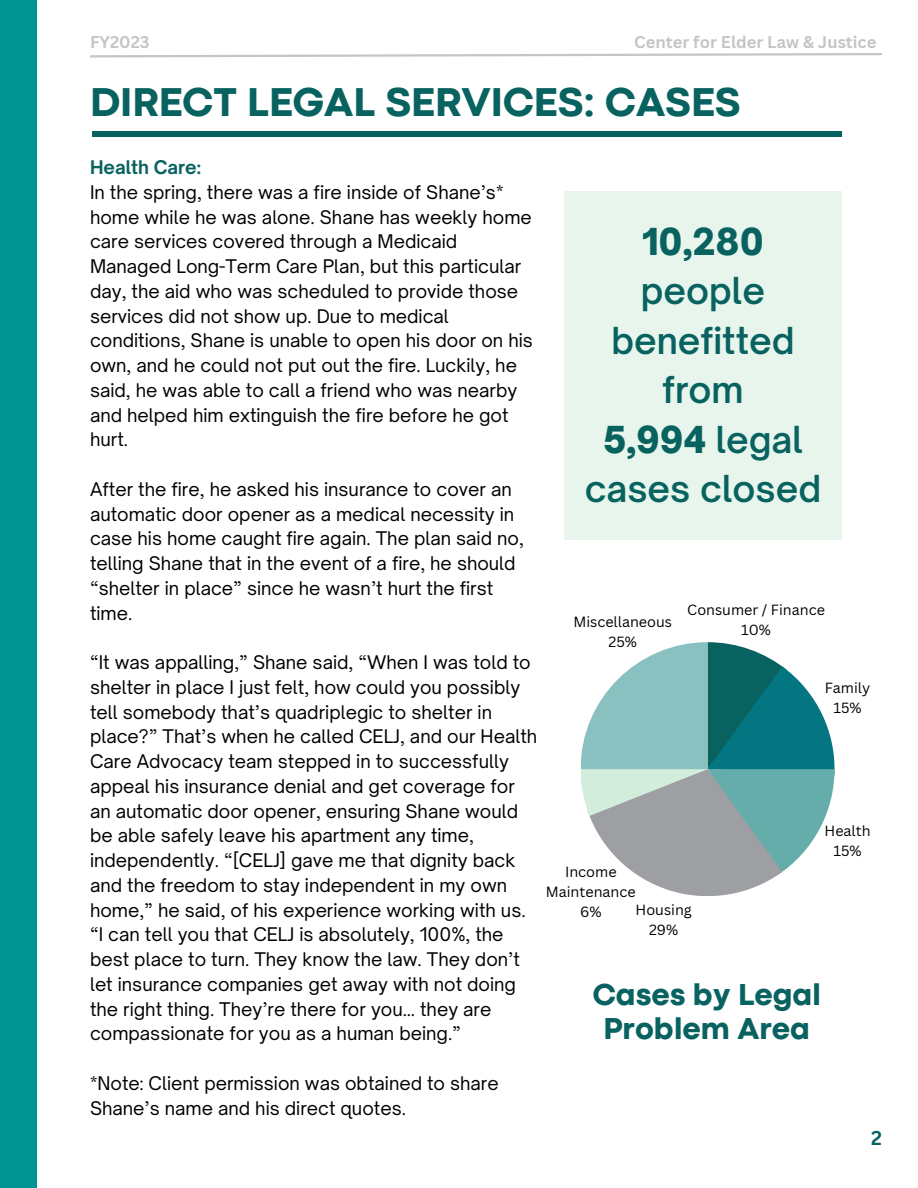
<style>
.page{position:relative;width:918px;height:1188px;background:#fff}
.page>*{position:absolute;margin:0;border:0;box-sizing:border-box;transform-origin:0 0}
.t1{font:800 42px "Codec Pro";color:#08625f}
.t2{font:600 35.55px/49.5px "Open Sauce One";color:#08625f;text-align:center}
.t3{font:800 31.5px/34.5px "Codec Pro";color:#08625f;text-align:center}
.t4{font:700 19.5px "Canva Sans";color:#08625f}
.t5{font:18px/24.8px "Open Sauce One";color:#000}
.t6{font:700 18px "Open Sauce One";color:#08625f}
.t7{font:700 16.5px "Canva Sans";color:#c3c5c6}
.t8{font:14.4px/20.1px "Canva Sans";color:#000;text-align:center}
.s1{font-weight:900}
</style>
<div class="page">
<div style="left:0;top:0;width:37px;height:1188px;background:#009490"></div>
<div style="left:92px;top:131px;width:750px;height:5px;background:#08625f"></div>
<svg style="left:581px;top:642px;width:254px;height:254px"></svg>
<div style="left:497px;top:624px;width:108px;height:52px;background:#fff"></div>
<svg style="left:90px;top:53px;width:792px;height:5px"></svg>
<div style="left:564px;top:192px;width:278px;height:348px;background:#e7f5ec"></div>
<p class="t7" style="left:90px;top:31px;width:61px">FY2023</p>
<p class="t7" style="left:634px;top:31px;width:244px">Center for Elder Law &amp; Justice</p>
<p class="t1" style="left:90px;top:87px;width:652px">DIRECT LEGAL SERVICES: CASES</p>
<p class="t6" style="left:90px;top:156px;width:113px">Health Care:</p>
<p class="t5" style="left:90px;top:180px;width:444px">In the spring, there was a fire inside of Shane’s* home while he was alone. Shane has weekly home care services covered through a Medicaid Managed Long-Term Care Plan, but this particular day, the aid who was scheduled to provide those services did not show up. Due to medical conditions, Shane is unable to open his door on his own, and he could not put out the fire. Luckily, he said, he was able to call a friend who was nearby and helped him extinguish the fire before he got hurt.</p>
<p class="t5" style="left:90px;top:477px;width:435px">After the fire, he asked his insurance to cover an automatic door opener as a medical necessity in case his home caught fire again. The plan said no, telling Shane that in the event of a fire, he should “shelter in place” since he wasn’t hurt the first time.</p>
<p class="t5" style="left:90px;top:650px;width:449px">“It was appalling,” Shane said, “When I was told to shelter in place I just felt, how could you possibly tell somebody that’s quadriplegic to shelter in place?” That’s when he called CELJ, and our Health Care Advocacy team stepped in to successfully appeal his insurance denial and get coverage for an automatic door opener, ensuring Shane would be able safely leave his apartment any time, independently. “[CELJ] gave me that dignity back and the freedom to stay independent in my own home,” he said, of his experience working with us. “I can tell you that CELJ is absolutely, 100%, the best place to turn. They know the law. They don’t let insurance companies get away with not doing the right thing. They’re there for you… they are compassionate for you as a human being.”</p>
<p class="t5" style="left:90px;top:1071px;width:410px">*Note: Client permission was obtained to share<br>Shane’s name and his direct quotes.</p>
<p class="t2" style="left:611px;top:216px;width:185px"><span class="s1">10,280 </span>people benefitted from</p>
<p class="t2" style="left:585px;top:414px;width:238px"><span class="s1">5,994</span> legal cases closed</p>
<p class="t8" style="left:687px;top:599px;width:139px">Consumer / Finance</p>
<p class="t8" style="left:741px;top:619px;width:31px">10%</p>
<p class="t8" style="left:573px;top:612px;width:100px">Miscellaneous</p>
<p class="t8" style="left:608px;top:632px;width:30px">25%</p>
<p class="t8" style="left:825px;top:678px;width:47px">Family</p>
<p class="t8" style="left:833px;top:698px;width:30px">15%</p>
<p class="t8" style="left:408px;top:778px;width:146px">Income Maintenance</p>
<p class="t8" style="left:470px;top:798px;width:23px">6%</p>
<p class="t8" style="left:825px;top:820px;width:48px">Health</p>
<p class="t8" style="left:833px;top:840px;width:30px">15%</p>
<p class="t8" style="left:546px;top:861px;width:91px">Income<br>Maintenance</p>
<p class="t8" style="left:580px;top:902px;width:23px">6%</p>
<p class="t8" style="left:636px;top:900px;width:58px">Housing</p>
<p class="t8" style="left:649px;top:920px;width:31px">29%</p>
<p class="t3" style="left:593px;top:979px;width:230px">Cases by Legal<br>Problem Area</p>
<p class="t4" style="left:871px;top:1124px;width:12px">2</p>
</div>
